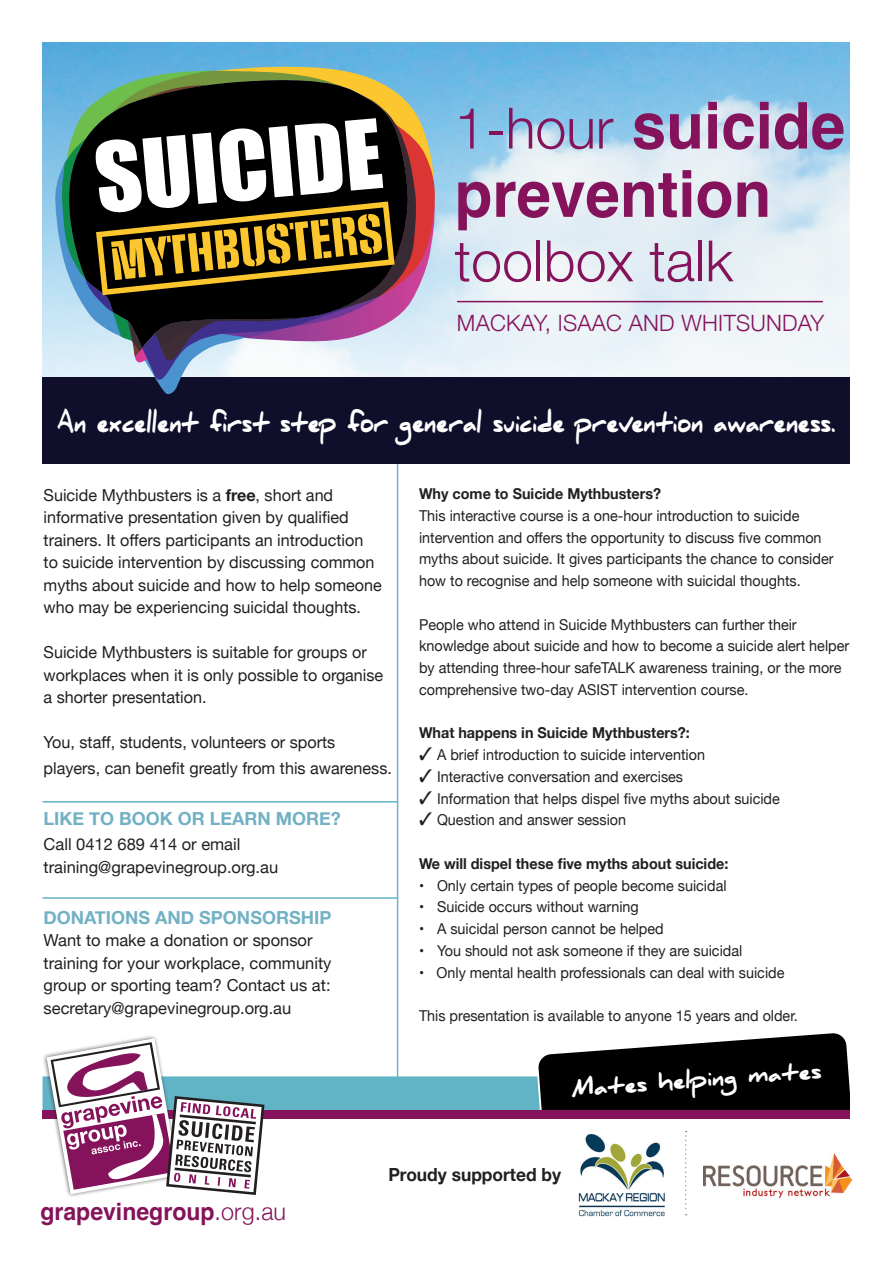
<style>
.page{position:relative;width:893px;height:1263px;background:#fff}
.page>*{position:absolute;margin:0;border:0;box-sizing:border-box;transform-origin:0 0}
.t1{font:88.5px "Impact";color:#fff}
.t2{font:700 64.5px/68.2px "Helvetica";color:#84135b;scale:.96 1}
.t3{font:300 57px "Helvetica Neue";letter-spacing:.005em;color:#84135b}
.t4{font:46.5px "Social Gothic Stencil";color:#fcc62e}
.t5{font:900 25.5px "Daniel";letter-spacing:-.01em;color:#fff;scale:.83 1}
.t6{font:700 24px "Helvetica";color:#84135b;scale:.96 1}
.t7{font:300 22.5px "Helvetica Neue";letter-spacing:.01em;color:#84135b}
.t8{font:900 21px "Daniel";color:#fff}
.t9{font:700 18px "Helvetica Neue";color:#72b1c4}
.t10{font:700 18px "Helvetica Neue";color:#231f20;scale:.96 1}
.t11{font:16.5px/22.5px "Helvetica Neue";color:#231f20}
.t12{font:15px/21.8px "Helvetica Neue";color:#231f20;scale:.96 1}
.t13{font:700 15px "Helvetica Neue";color:#231f20;scale:.96 1}
.s1{font-family:"Helvetica Neue";font-weight:300;font-size:57px}
.s2{font-weight:700}
.s3{font-family:"Helvetica Neue";font-weight:300}
</style>
<div class="page">
<img style="left:43px;top:43px;width:807px;height:334px">
<hr style="left:397px;top:448px;width:1px;height:680px;background:#72b1c4">
<hr style="left:457px;top:301px;width:366px;height:1px;background:#84135b">
<hr style="left:43px;top:801px;width:355px;height:1px;background:#61b4c6">
<hr style="left:43px;top:897px;width:355px;height:2px;background:#61b4c6">
<div style="left:43px;top:377px;width:807px;height:87px;background:#0f0e2b"></div>
<svg style="left:54px;top:66px;width:382px;height:329px;background:#454647"></svg>
<img style="left:579px;top:1215px;width:86px;height:2px">
<svg style="left:42px;top:1032px;width:810px;height:183px"></svg>
<h1 class="t1" style="left:89px;top:110px;width:289px;rotate:-5deg">SUICIDE</h1>
<h3 class="t4" style="left:108px;top:232px;width:275px;rotate:-6deg">MYTHBUSTERS</h3>
<h2 class="t2" style="left:455px;top:99px;width:408px"><span class="s1">1-hour</span> suicide prevention</h2>
<h3 class="t3" style="left:455px;top:215px;width:280px">toolbox talk</h3>
<h3 class="t7" style="left:457px;top:305px;width:369px">MACKAY, ISAAC AND WHITSUNDAY</h3>
<h3 class="t5" style="left:57px;top:409px;width:939px">An excellent first step for general suicide prevention awareness.</h3>
<p class="t11" style="left:44px;top:484px;width:340px">Suicide Mythbusters is a <span class="s2">free</span>, short and informative presentation given by qualified trainers. It offers participants an introduction to suicide intervention by discussing common myths about suicide and how to help someone who may be experiencing suicidal thoughts.</p>
<p class="t11" style="left:44px;top:642px;width:341px">Suicide Mythbusters is suitable for groups or workplaces when it is only possible to organise a shorter presentation.</p>
<p class="t11" style="left:44px;top:730px;width:350px;line-height:25.5px">You, staff, students, volunteers or sports players, can benefit greatly from this awareness.</p>
<p class="t9" style="left:44px;top:804px;width:299px">LIKE TO BOOK OR LEARN MORE?</p>
<p class="t11" style="left:44px;top:834px;width:236px">Call 0412 689 414 or email training@grapevinegroup.org.au</p>
<p class="t9" style="left:44px;top:903px;width:289px">DONATIONS AND SPONSORSHIP</p>
<p class="t11" style="left:44px;top:930px;width:289px">Want to make a donation or sponsor training for your workplace, community group or sporting team? Contact us at: secretary@grapevinegroup.org.au</p>
<p class="t13" style="left:419px;top:482px;width:254px">Why come to Suicide Mythbusters?</p>
<p class="t12" style="left:419px;top:505px;width:433px">This interactive course is a one-hour introduction to suicide intervention and offers the opportunity to discuss five common myths about suicide. It gives participants the chance to consider how to recognise and help someone with suicidal thoughts.</p>
<p class="t12" style="left:419px;top:614px;width:450px">People who attend in Suicide Mythbusters can further their knowledge about suicide and how to become a suicide alert helper by attending three-hour safeTALK awareness training, or the more comprehensive two-day ASIST intervention course.</p>
<p class="t13" style="left:419px;top:721px;width:284px">What happens in Suicide Mythbusters?:</p>
<p class="t12" style="left:419px;top:745px;width:299px">✓ A brief introduction to suicide intervention</p>
<p class="t12" style="left:419px;top:766px;width:277px">✓ Interactive conversation and exercises</p>
<p class="t12" style="left:419px;top:788px;width:377px">✓ Information that helps dispel five myths about suicide</p>
<p class="t12" style="left:419px;top:810px;width:217px">✓ Question and answer session</p>
<p class="t13" style="left:419px;top:852px;width:324px">We will dispel these five myths about suicide:</p>
<p class="t12" style="left:419px;top:875px;width:322px">• Only certain types of people become suicidal</p>
<p class="t12" style="left:419px;top:897px;width:231px">• Suicide occurs without warning</p>
<p class="t12" style="left:419px;top:919px;width:256px">• A suicidal person cannot be helped</p>
<p class="t12" style="left:419px;top:940px;width:338px">• You should not ask someone if they are suicidal</p>
<p class="t12" style="left:419px;top:962px;width:382px">• Only mental health professionals can deal with suicide</p>
<p class="t12" style="left:419px;top:1006px;width:396px">This presentation is available to anyone 15 years and older.</p>
<h3 class="t8" style="left:571px;top:1076px;width:251px;rotate:-4deg">Mates helping mates</h3>
<h3 class="t6" style="left:40px;top:1196px;width:257px">grapevinegroup<span class="s3">.org.au</span></h3>
<p class="t10" style="left:388px;top:1160px;width:181px">Proudy supported by</p>
</div>
